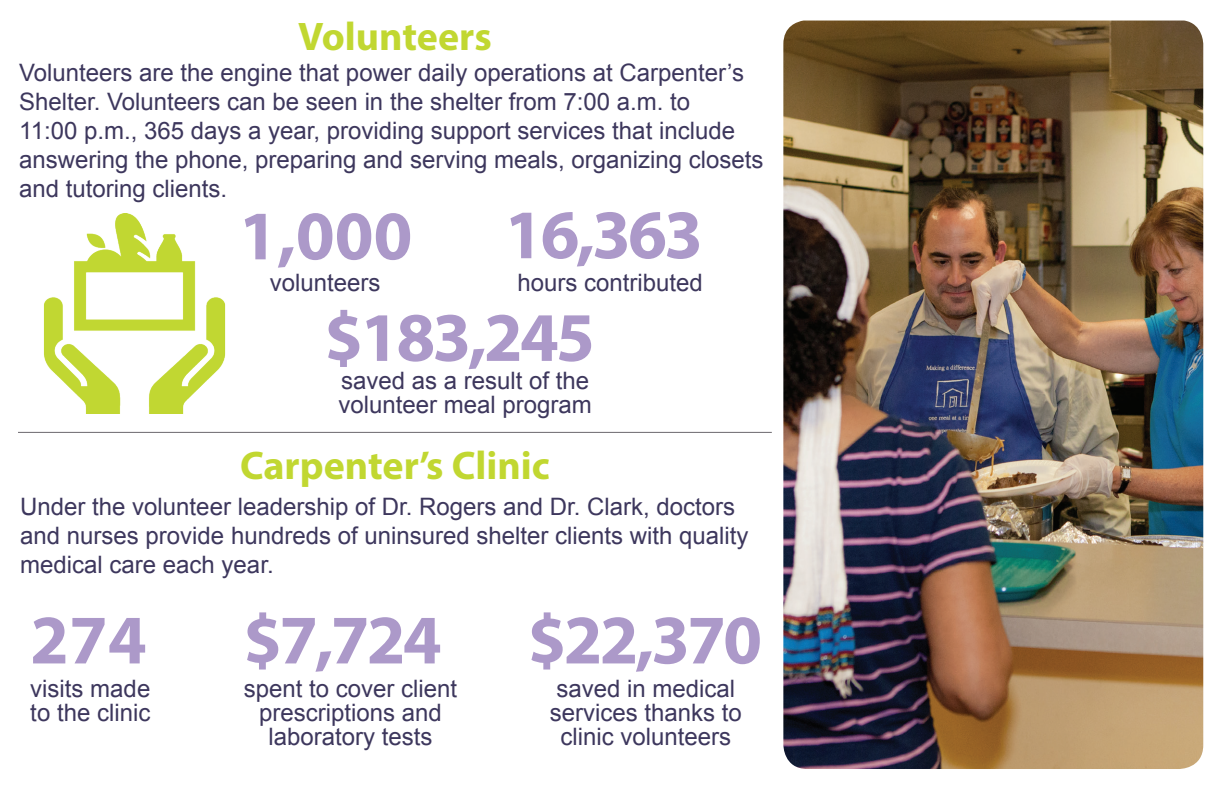
<style>
.page{position:relative;width:1224px;height:792px;background:#fff}
.page>*{position:absolute;margin:0;border:0;box-sizing:border-box;transform-origin:0 0}
.t1{font:700 70px "Myriad Pro";letter-spacing:-.04em;color:#ac99c9}
.t2{font:700 40px "Myriad Pro";color:#c1d731}
.t3{font:24px/28.8px "Arial";color:#3d375d}
</style>
<div class="page">
<img style="left:783px;top:21px;width:420px;height:748px">
<img style="left:43px;top:214px;width:183px;height:200px">
<hr style="left:18px;top:432px;width:754px;height:1px;background:#6b686d">
<h2 class="t2" style="left:298px;top:11px;width:195px">Volunteers</h2>
<p class="t3" style="left:19px;top:59px;width:746px">Volunteers are the engine that power daily operations at Carpenter’s Shelter. Volunteers can be seen in the shelter from 7:00 a.m. to<br>11:00 p.m., 365 days a year, providing support services that include answering the phone, preparing and serving meals, organizing closets and tutoring clients.</p>
<h1 class="t1" style="left:239px;top:190px;width:175px">1,000</h1>
<h1 class="t1" style="left:505px;top:189px;width:200px">16,363</h1>
<p class="t3" style="left:270px;top:269px;width:112px">volunteers</p>
<p class="t3" style="left:518px;top:269px;width:187px">hours contributed</p>
<h1 class="t1" style="left:324px;top:292px;width:272px">$183,245</h1>
<p class="t3" style="left:338px;top:369px;width:255px;line-height:24px">saved as a result of the volunteer meal program</p>
<h2 class="t2" style="left:240px;top:440px;width:311px">Carpenter’s Clinic</h2>
<p class="t3" style="left:20px;top:493px;width:730px">Under the volunteer leadership of Dr. Rogers and Dr. Clark, doctors and nurses provide hundreds of uninsured shelter clients with quality medical care each year.</p>
<h1 class="t1" style="left:30px;top:594px;width:118px">274</h1>
<h1 class="t1" style="left:243px;top:594px;width:200px">$7,724</h1>
<p class="t3" style="left:244px;top:676px;width:215px;line-height:24px;text-align:center">spent to cover client prescriptions and laboratory tests</p>
<h1 class="t1" style="left:528px;top:594px;width:236px">$22,370</h1>
<p class="t3" style="left:550px;top:676px;width:194px;line-height:24px;text-align:center">saved in medical services thanks to clinic volunteers</p>
<p class="t3" style="left:30px;top:676px;width:122px;line-height:24px">visits made to the clinic</p>
</div>
